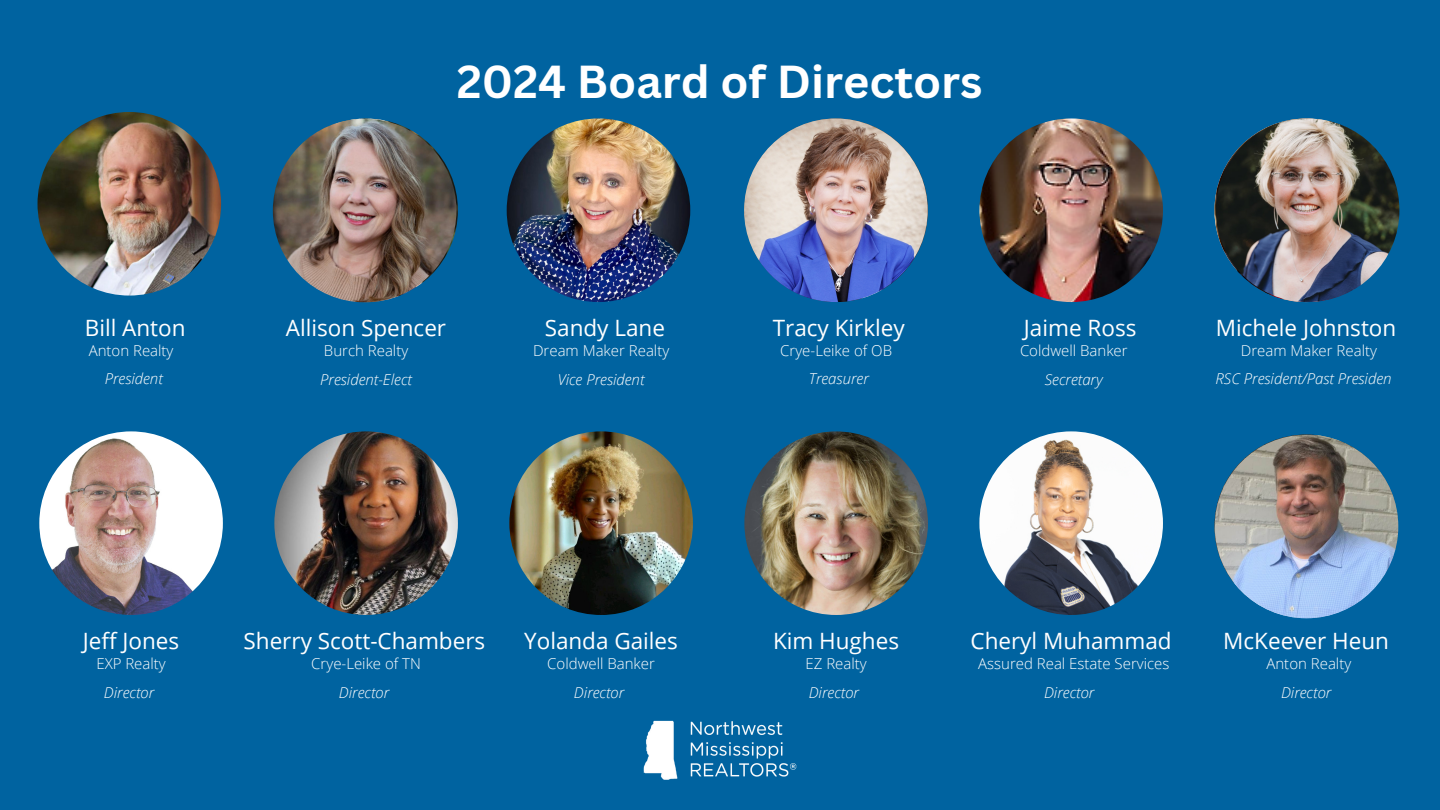
<style>
.page{position:relative;width:1440px;height:810px;background:#0063a0}
.page>*{position:absolute;margin:0;border:0;box-sizing:border-box;transform-origin:0 0}
.t1{font:700 45px "Canva Sans";color:#fff}
.t2{font:22.5px "Open Sans";color:#fff}
.t3{font:300 15px "Open Sans";color:#fff}
.t4{font:italic 300 15px "Open Sans";color:#fff}
</style>
<div class="page">
<img style="left:39px;top:431px;width:184px;height:184px;border-radius:50%">
<img style="left:274px;top:431px;width:184px;height:184px;border-radius:50%">
<img style="left:509px;top:431px;width:184px;height:184px;border-radius:50%">
<img style="left:744px;top:431px;width:184px;height:184px;border-radius:50%">
<img style="left:979px;top:431px;width:184px;height:184px;border-radius:50%">
<img style="left:507px;top:118px;width:183px;height:184px;border-radius:50%">
<img style="left:979px;top:118px;width:184px;height:184px;border-radius:50%">
<img style="left:38px;top:112px;width:183px;height:184px;border-radius:50%">
<img style="left:273px;top:119px;width:183px;height:183px;border-radius:50%">
<img style="left:744px;top:118px;width:184px;height:184px;border-radius:50%">
<img style="left:1216px;top:118px;width:183px;height:184px;border-radius:50%">
<img style="left:1215px;top:435px;width:183px;height:183px;border-radius:50%">
<img style="left:643px;top:721px;width:153px;height:58px">
<h2 class="t2" style="left:85px;top:312px;width:102px">Bill Anton</h2>
<p class="t3" style="left:89px;top:340px;width:86px">Anton Realty</p>
<p class="t4" style="left:105px;top:368px;width:60px">President</p>
<h2 class="t1" style="left:457px;top:50px;width:527px">2024 Board of Directors</h2>
<p class="t2" style="left:286px;top:312px;width:162px">Allison Spencer</p>
<p class="t3" style="left:324px;top:340px;width:86px">Burch Realty</p>
<p class="t4" style="left:320px;top:369px;width:93px">President-Elect</p>
<h2 class="t2" style="left:545px;top:312px;width:122px">Sandy Lane</h2>
<p class="t3" style="left:533px;top:340px;width:138px">Dream Maker Realty</p>
<p class="t4" style="left:558px;top:369px;width:88px">Vice President</p>
<p class="t2" style="left:773px;top:312px;width:134px">Tracy Kirkley</p>
<p class="t3" style="left:780px;top:340px;width:113px">Crye-Leike of OB</p>
<p class="t4" style="left:809px;top:368px;width:62px">Treasurer</p>
<p class="t2" style="left:1024px;top:312px;width:114px">Jaime Ross</p>
<p class="t3" style="left:1020px;top:340px;width:109px">Coldwell Banker</p>
<p class="t4" style="left:1045px;top:369px;width:60px">Secretary</p>
<p class="t2" style="left:1216px;top:312px;width:182px">Michele Johnston</p>
<p class="t3" style="left:1241px;top:340px;width:138px">Dream Maker Realty</p>
<h2 class="t4" style="left:1216px;top:368px;width:177px">RSC President/Past Presiden</h2>
<p class="t2" style="left:83px;top:625px;width:98px">Jeff Jones</p>
<h2 class="t2" style="left:244px;top:625px;width:243px">Sherry Scott-Chambers</h2>
<p class="t2" style="left:524px;top:625px;width:155px">Yolanda Gailes</p>
<h2 class="t2" style="left:773px;top:625px;width:128px">Kim Hughes</h2>
<p class="t2" style="left:971px;top:625px;width:203px">Cheryl Muhammad</p>
<h2 class="t2" style="left:1223px;top:625px;width:167px">McKeever Heun</h2>
<p class="t3" style="left:96px;top:653px;width:71px">EXP Realty</p>
<p class="t3" style="left:311px;top:653px;width:111px">Crye-Leike of TN</p>
<p class="t3" style="left:547px;top:653px;width:109px">Coldwell Banker</p>
<p class="t3" style="left:806px;top:653px;width:63px">EZ Realty</p>
<p class="t3" style="left:978px;top:653px;width:193px">Assured Real Estate Services</p>
<p class="t3" style="left:1266px;top:653px;width:86px">Anton Realty</p>
<p class="t4" style="left:104px;top:682px;width:52px">Director</p>
<p class="t4" style="left:339px;top:682px;width:52px">Director</p>
<p class="t4" style="left:574px;top:682px;width:52px">Director</p>
<h2 class="t4" style="left:809px;top:682px;width:52px">Director</h2>
<h2 class="t4" style="left:1044px;top:682px;width:52px">Director</h2>
<h2 class="t4" style="left:1281px;top:682px;width:52px">Director</h2>
</div>
